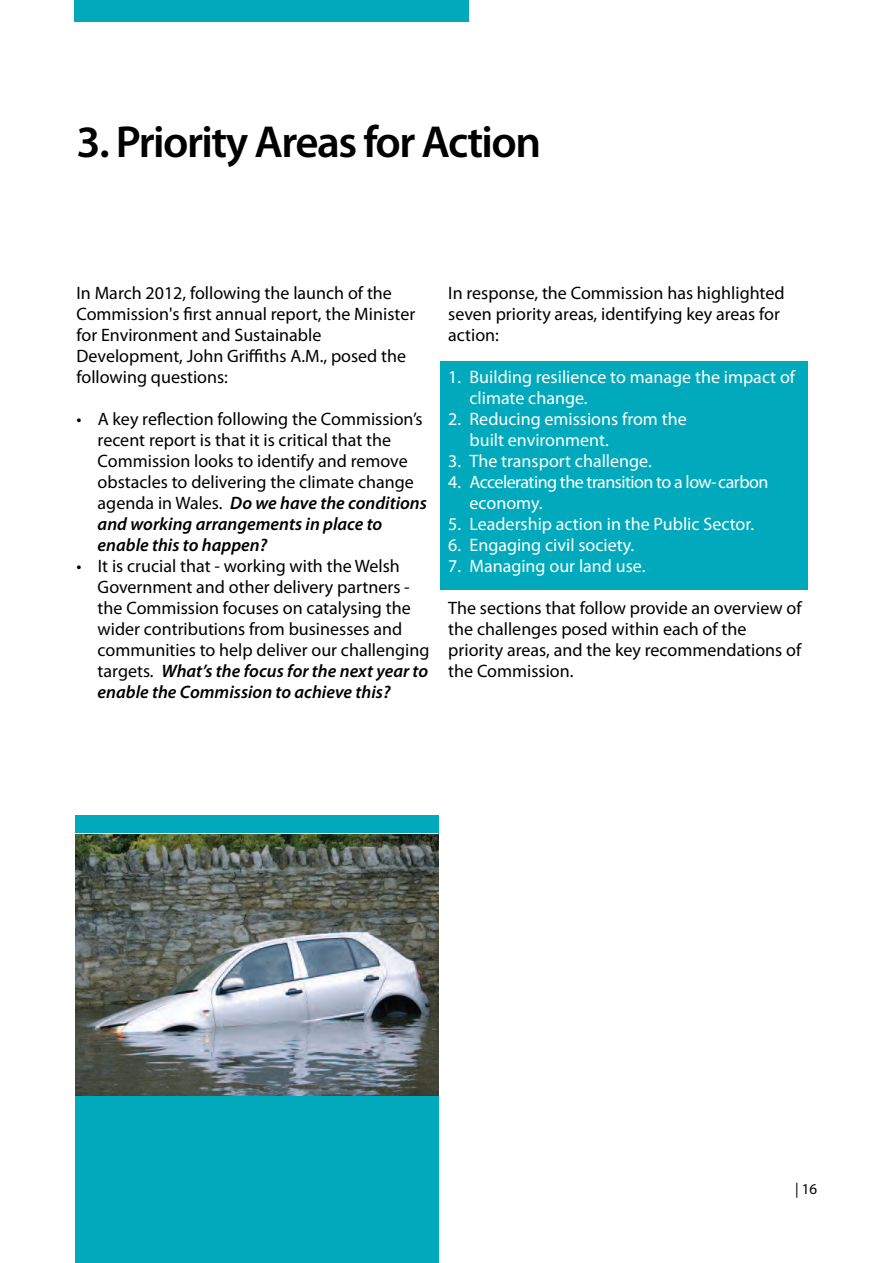
<style>
.page{position:relative;width:893px;height:1263px;background:#fff}
.page>*{position:absolute;margin:0;border:0;box-sizing:border-box;transform-origin:0 0}
.t1{font:600 45px "Myriad Pro";letter-spacing:-.035em;color:#000}
.t2{font:18px/21px "Myriad Pro";color:#000}
.t3{font:18px/21px "Myriad Pro";color:#fff}
.t4{font:18px/21px "Myriad Pro";letter-spacing:-.03em;color:#fff}
.t5{font:15px "Myriad Pro";color:#000}
.s1{font-weight:600;font-style:italic}
</style>
<div class="page">
<div style="left:440px;top:361px;width:368px;height:229px;background:#00aabc"></div>
<div style="left:74px;top:0;width:395px;height:22px;background:#00aabc"></div>
<div style="left:75px;top:815px;width:363px;height:448px;background:#00aabc"></div>
<img style="left:75px;top:834px;width:363px;height:261px">
<h1 class="t1" style="left:76px;top:125px;width:466px">3. Priority Areas for Action</h1>
<p class="t2" style="left:76px;top:284px;width:340px">In March 2012, following the launch of the Commission's first annual report, the Minister for Environment and Sustainable Development, John Griffiths A.M., posed the following questions:</p>
<p class="t2" style="left:98px;top:410px;width:331px;text-indent:-21px">• A key reflection following the Commission’s recent report is that it is critical that the Commission looks to identify and remove obstacles to delivering the climate change agenda in Wales. <span class="s1">Do we have the conditions and working arrangements in place to enable this to happen?</span></p>
<p class="t2" style="left:98px;top:557px;width:333px;text-indent:-21px">• It is crucial that - working with the Welsh Government and other delivery partners - the Commission focuses on catalysing the wider contributions from businesses and communities to help deliver our challenging targets. <span class="s1">What’s the focus for the next year to enable the Commission to achieve this?</span></p>
<p class="t2" style="left:448px;top:284px;width:338px">In response, the Commission has highlighted seven priority areas, identifying key areas for action:</p>
<p class="t3" style="left:469px;top:368px;width:327px;text-indent:-21px">1. Building resilience to manage the impact of climate change.</p>
<p class="t3" style="left:470px;top:410px;width:219px;text-indent:-21px">2. Reducing emissions from the built environment.</p>
<p class="t3" style="left:448px;top:452px;width:205px">3. The transport challenge.</p>
<p class="t4" style="left:469px;top:473px;width:300px;text-indent:-21px">4. Accelerating the transition to a low-carbon economy.</p>
<p class="t3" style="left:448px;top:515px;width:307px">5. Leadership action in the Public Sector.</p>
<p class="t3" style="left:448px;top:536px;width:188px">6. Engaging civil society.</p>
<p class="t3" style="left:448px;top:557px;width:199px">7. Managing our land use.</p>
<p class="t2" style="left:448px;top:599px;width:355px">The sections that follow provide an overview of the challenges posed within each of the priority areas, and the key recommendations of the Commission.</p>
<p class="t5" style="left:795px;top:1183px;width:24px">| 16</p>
</div>
